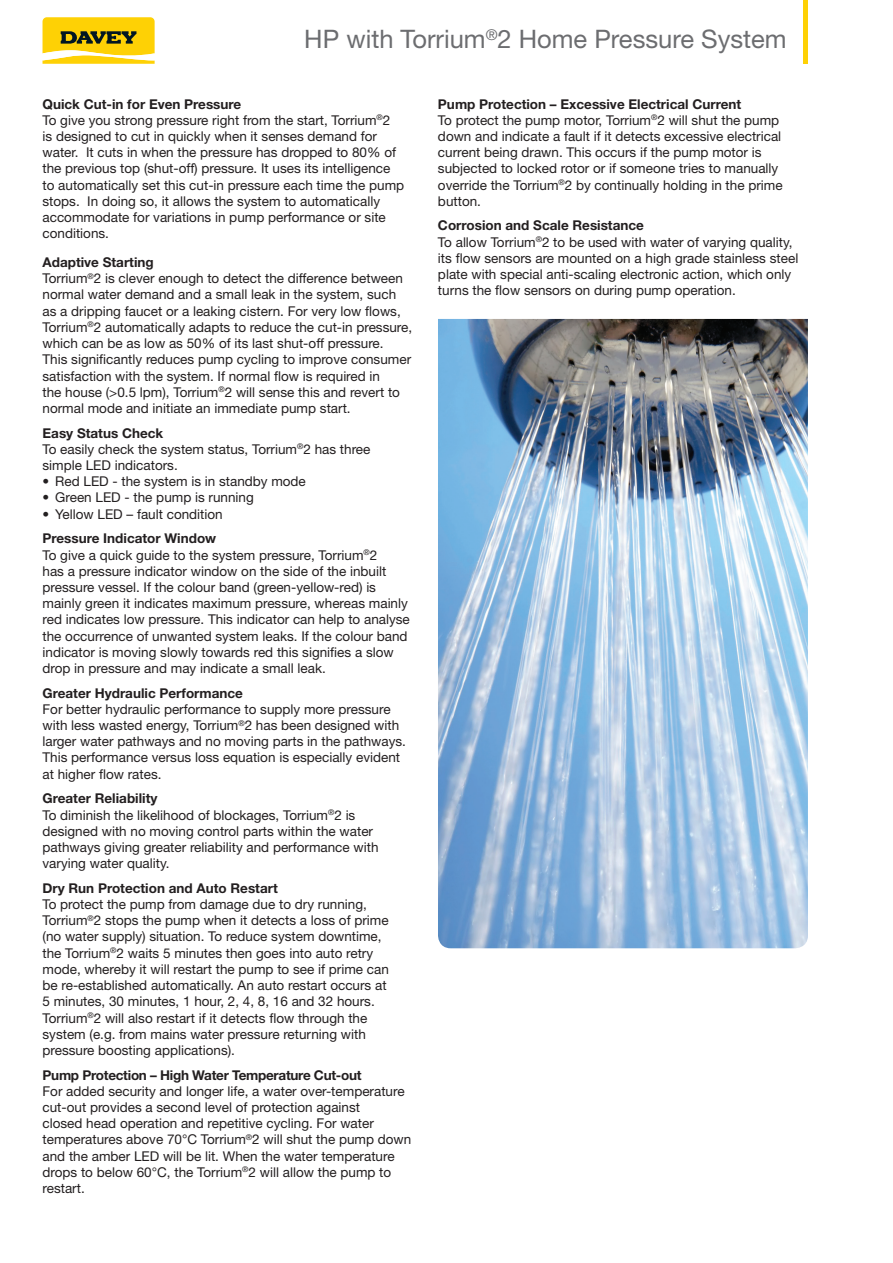
<style>
.page{position:relative;width:893px;height:1263px;background:#fff}
.page>*{position:absolute;margin:0;border:0;box-sizing:border-box;transform-origin:0 0}
.t1{font:25.5px "Helvetica Neue LT Std";color:#6c6d70}
.t2{font:13.5px/16.2px "Helvetica Neue LT Std";color:#231f20}
.t3{font:700 13.5px "Helvetica Neue LT Std";color:#231f20}
.t4{font:700 13.5px "Helvetica Neue LT Std";letter-spacing:-.02em;color:#231f20}
.s1{font-weight:700}
</style>
<div class="page">
<svg style="left:43px;top:17px;width:112px;height:47px;background:#e2c126"></svg>
<hr style="left:803px;top:0;width:4px;height:64px;background:#fed105">
<img style="left:438px;top:319px;width:370px;height:629px">
<h1 class="t1" style="left:304px;top:24px;width:484px">HP with Torrium<sup>®</sup>2 Home Pressure System</h1>
<p class="t2" style="left:43px;top:95px;width:363px"><span class="s1">Quick Cut-in for Even Pressure<br></span>To give you strong pressure right from the start, Torrium<sup>®</sup>2<br>is designed to cut in quickly when it senses demand for water. It cuts in when the pressure has dropped to 80% of the previous top (shut-off) pressure. It uses its intelligence to automatically set this cut-in pressure each time the pump stops. In doing so, it allows the system to automatically accommodate for variations in pump performance or site conditions.</p>
<p class="t2" style="left:43px;top:254px;width:371px"><span class="s1">Adaptive Starting<br></span>Torrium<sup>®</sup>2 is clever enough to detect the difference between normal water demand and a small leak in the system, such as a dripping faucet or a leaking cistern. For very low flows, Torrium<sup>®</sup>2 automatically adapts to reduce the cut-in pressure, which can be as low as 50% of its last shut-off pressure.<br>This significantly reduces pump cycling to improve consumer satisfaction with the system. If normal flow is required in<br>the house (&gt;0.5 lpm), Torrium<sup>®</sup>2 will sense this and revert to normal mode and initiate an immediate pump start.</p>
<p class="t2" style="left:43px;top:424px;width:329px"><span class="s1">Easy Status Check<br></span>To easily check the system status, Torrium<sup>®</sup>2 has three simple LED indicators.</p>
<p class="t2" style="left:43px;top:473px;width:265px">• Red LED - the system is in standby mode</p>
<p class="t2" style="left:43px;top:489px;width:213px">• Green LED - the pump is running</p>
<p class="t2" style="left:43px;top:505px;width:182px">• Yellow LED – fault condition</p>
<p class="t2" style="left:43px;top:530px;width:369px"><span class="s1">Pressure Indicator Window<br></span>To give a quick guide to the system pressure, Torrium<sup>®</sup>2<br>has a pressure indicator window on the side of the inbuilt pressure vessel. If the colour band (green-yellow-red) is mainly green it indicates maximum pressure, whereas mainly red indicates low pressure. This indicator can help to analyse the occurrence of unwanted system leaks. If the colour band indicator is moving slowly towards red this signifies a slow drop in pressure and may indicate a small leak.</p>
<p class="t3" style="left:43px;top:684px;width:202px">Greater Hydraulic Performance</p>
<p class="t2" style="left:43px;top:701px;width:365px">For better hydraulic performance to supply more pressure with less wasted energy, Torrium<sup>®</sup>2 has been designed with larger water pathways and no moving parts in the pathways.<br>This performance versus loss equation is especially evident at higher flow rates.</p>
<p class="t2" style="left:43px;top:790px;width:338px"><span class="s1">Greater Reliability<br></span>To diminish the likelihood of blockages, Torrium<sup>®</sup>2 is designed with no moving control parts within the water pathways giving greater reliability and performance with varying water quality.</p>
<p class="t3" style="left:43px;top:880px;width:237px">Dry Run Protection and Auto Restart</p>
<p class="t2" style="left:43px;top:896px;width:348px">To protect the pump from damage due to dry running, Torrium<sup>®</sup>2 stops the pump when it detects a loss of prime (no water supply) situation. To reduce system downtime, the Torrium<sup>®</sup>2 waits 5 minutes then goes into auto retry mode, whereby it will restart the pump to see if prime can be re-established automatically. An auto restart occurs at 5 minutes, 30 minutes, 1 hour, 2, 4, 8, 16 and 32 hours.<br>Torrium<sup>®</sup>2 will also restart if it detects flow through the system (e.g. from mains water pressure returning with pressure boosting applications).</p>
<p class="t4" style="left:43px;top:1066px;width:321px">Pump Protection – High Water Temperature Cut-out</p>
<p class="t2" style="left:43px;top:1083px;width:370px">For added security and longer life, a water over-temperature cut-out provides a second level of protection against<br>closed head operation and repetitive cycling. For water temperatures above 70°C Torrium<sup>®</sup>2 will shut the pump down and the amber LED will be lit. When the water temperature drops to below 60°C, the Torrium<sup>®</sup>2 will allow the pump to restart.</p>
<p class="t2" style="left:438px;top:95px;width:346px"><span class="s1">Pump Protection – Excessive Electrical Current<br></span>To protect the pump motor, Torrium<sup>®</sup>2 will shut the pump down and indicate a fault if it detects excessive electrical current being drawn. This occurs if the pump motor is subjected to locked rotor or if someone tries to manually override the Torrium<sup>®</sup>2 by continually holding in the prime button.</p>
<p class="t2" style="left:438px;top:217px;width:362px"><span class="s1">Corrosion and Scale Resistance<br></span>To allow Torrium<sup>®</sup>2 to be used with water of varying quality, its flow sensors are mounted on a high grade stainless steel plate with special anti-scaling electronic action, which only turns the flow sensors on during pump operation.</p>
</div>
